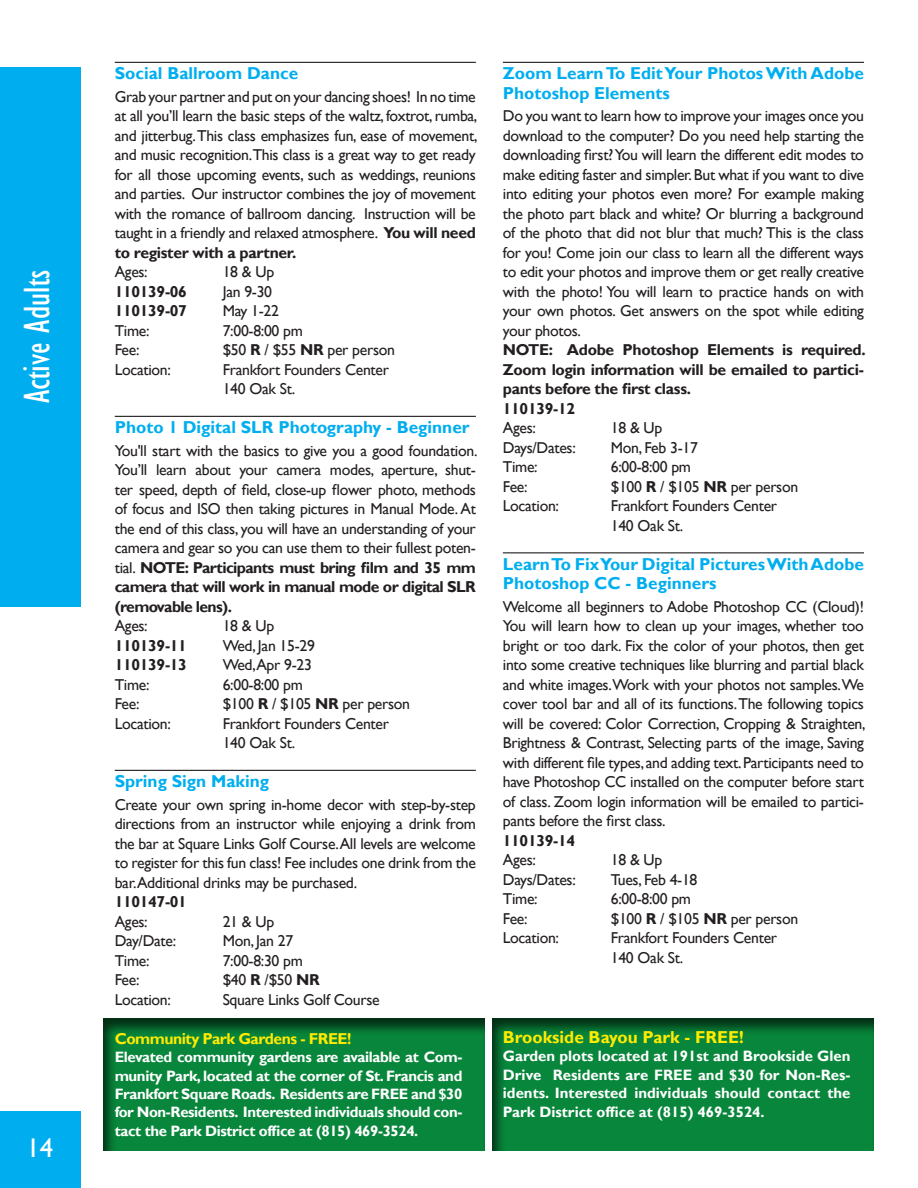
<style>
.page{position:relative;width:918px;height:1188px;background:#fff}
.page>*{position:absolute;margin:0;border:0;box-sizing:border-box;transform-origin:0 0}
.t1{font:condensed 37.5px "Gill Sans";letter-spacing:-.005em;color:#fff}
.t2{font:27px "Gill Sans";color:#fff}
.t3{font:700 17.25px/19.5px "Gill Sans";color:#00aeef}
.t4{font:700 17.25px "Gill Sans";color:#ffea01}
.t5{font:15.75px/19.5px "Gill Sans";letter-spacing:-.02em;color:#231f20;text-align:justify}
.t6{font:700 15.75px/19.5px "Gill Sans";letter-spacing:-.02em;color:#231f20}
.t7{font:700 15.75px "Gill Sans";letter-spacing:-.03em;color:#ffea01}
.t8{font:700 15px/18.3px "Gill Sans";letter-spacing:-.025em;color:#fff;text-align:justify}
.s1{font-weight:700}
</style>
<div class="page">
<div style="left:0;top:1111px;width:81px;height:77px;background:#00aeef"></div>
<div style="left:0;top:67px;width:81px;height:540px;background:#00aeef"></div>
<div style="left:102px;top:1016px;width:384px;height:137px;background:#231f20;opacity:.75"></div>
<div style="left:492px;top:1017px;width:384px;height:135px;background:#231f20;opacity:.75"></div>
<hr style="left:115px;top:62px;width:361px;height:1px;background:#231f20">
<hr style="left:115px;top:416px;width:361px;height:1px;background:#231f20">
<hr style="left:115px;top:770px;width:361px;height:1px;background:#231f20">
<hr style="left:503px;top:62px;width:361px;height:1px;background:#231f20">
<hr style="left:503px;top:552px;width:361px;height:1px;background:#231f20">
<h1 class="t1" style="left:15px;top:403px;width:135px;rotate:-90deg">Active Adults</h1>
<h2 class="t2" style="left:27px;top:1132px;width:28px">14</h2>
<p class="t3" style="left:115px;top:64px;width:185px">Social Ballroom Dance</p>
<p class="t5" style="left:115px;top:87px;width:364px">Grab your partner and put on your dancing shoes! In no time at all you’ll learn the basic steps of the waltz, foxtrot, rumba, and jitterbug. This class emphasizes fun, ease of movement, and music recognition.This class is a great way to get ready for all those upcoming events, such as weddings, reunions and parties. Our instructor combines the joy of movement with the romance of ballroom dancing. Instruction will be taught in a friendly and relaxed atmosphere. <span class="s1">You will need to register with a partner.</span></p>
<p class="t5" style="left:115px;top:263px;width:35px">Ages:</p>
<p class="t5" style="left:223px;top:263px;width:53px">18 &amp; Up</p>
<p class="t6" style="left:115px;top:282px;width:74px">110139-06</p>
<p class="t5" style="left:223px;top:282px;width:51px">Jan 9-30</p>
<p class="t6" style="left:115px;top:302px;width:74px">110139-07</p>
<p class="t5" style="left:223px;top:302px;width:58px">May 1-22</p>
<p class="t5" style="left:115px;top:321px;width:36px">Time:</p>
<p class="t5" style="left:223px;top:321px;width:82px">7:00-8:00 pm</p>
<p class="t5" style="left:115px;top:341px;width:26px">Fee:</p>
<p class="t5" style="left:223px;top:341px;width:174px">$50 <span class="s1">R</span> / $55 <span class="s1">NR</span> per person</p>
<p class="t5" style="left:115px;top:360px;width:58px">Location:</p>
<p class="t5" style="left:223px;top:360px;width:168px">Frankfort Founders Center<br>140 Oak St.</p>
<p class="t3" style="left:115px;top:418px;width:356px">Photo 1 Digital SLR Photography - Beginner</p>
<p class="t5" style="left:115px;top:441px;width:364px">You'll start with the basics to give you a good foundation.<br>You’ll learn about your camera modes, aperture, shut&shy;ter speed, depth of field, close-up flower photo, methods of focus and ISO then taking pictures in Manual Mode. At the end of this class, you will have an understanding of your camera and gear so you can use them to their fullest poten&shy;tial. <span class="s1">NOTE: Participants must bring film and 35 mm camera that will work in manual mode or digital SLR (removable lens).</span></p>
<p class="t5" style="left:115px;top:617px;width:35px">Ages:</p>
<p class="t5" style="left:223px;top:617px;width:53px">18 &amp; Up</p>
<p class="t6" style="left:115px;top:636px;width:74px">110139-11</p>
<p class="t5" style="left:223px;top:636px;width:94px">Wed, Jan 15-29</p>
<p class="t6" style="left:115px;top:656px;width:74px">110139-13</p>
<p class="t5" style="left:223px;top:656px;width:91px">Wed,Apr 9-23</p>
<p class="t5" style="left:115px;top:675px;width:36px">Time:</p>
<p class="t5" style="left:223px;top:675px;width:82px">6:00-8:00 pm</p>
<p class="t5" style="left:115px;top:695px;width:26px">Fee:</p>
<p class="t5" style="left:223px;top:695px;width:189px">$100 <span class="s1">R</span> / $105 <span class="s1">NR</span> per person</p>
<p class="t5" style="left:115px;top:714px;width:58px">Location:</p>
<p class="t5" style="left:223px;top:714px;width:168px">Frankfort Founders Center<br>140 Oak St.</p>
<p class="t3" style="left:115px;top:772px;width:156px">Spring Sign Making</p>
<p class="t5" style="left:115px;top:795px;width:363px">Create your own spring in-home decor with step-by-step directions from an instructor while enjoying a drink from the bar at Square Links Golf Course.All levels are welcome to register for this fun class! Fee includes one drink from the bar.Additional drinks may be purchased.</p>
<p class="t6" style="left:115px;top:893px;width:74px">110147-01</p>
<p class="t5" style="left:115px;top:912px;width:35px">Ages:</p>
<p class="t5" style="left:223px;top:912px;width:53px">21 &amp; Up</p>
<p class="t5" style="left:115px;top:932px;width:63px">Day/Date:</p>
<p class="t5" style="left:223px;top:932px;width:72px">Mon, Jan 27</p>
<p class="t5" style="left:115px;top:951px;width:36px">Time:</p>
<p class="t5" style="left:223px;top:951px;width:82px">7:00-8:30 pm</p>
<p class="t5" style="left:115px;top:971px;width:26px">Fee:</p>
<p class="t5" style="left:223px;top:971px;width:98px">$40 <span class="s1">R</span> /$50 <span class="s1">NR</span></p>
<p class="t5" style="left:115px;top:990px;width:58px">Location:</p>
<p class="t5" style="left:223px;top:990px;width:158px">Square Links Golf Course</p>
<p class="t7" style="left:115px;top:1029px;width:238px">Community Park Gardens - FREE!</p>
<p class="t8" style="left:115px;top:1048px;width:349px">Elevated community gardens are available at Com&shy;munity Park, located at the corner of St. Francis and Frankfort Square Roads. Residents are FREE and $30 for Non-Residents. Interested individuals should con&shy;tact the Park District office at (815) 469-3524.</p>
<p class="t3" style="left:503px;top:64px;width:363px">Zoom Learn To Edit Your Photos With Adobe<br>Photoshop Elements</p>
<p class="t5" style="left:503px;top:107px;width:363px">Do you want to learn how to improve your images once you download to the computer? Do you need help starting the downloading first? You will learn the different edit modes to make editing faster and simpler. But what if you want to dive into editing your photos even more? For example making the photo part black and white? Or blurring a background of the photo that did not blur that much? This is the class for you! Come join our class to learn all the different ways to edit your photos and improve them or get really creative with the photo! You will learn to practice hands on with your own photos. Get answers on the spot while editing your photos.</p>
<p class="t6" style="left:503px;top:341px;width:364px">NOTE: Adobe Photoshop Elements is required.<br>Zoom login information will be emailed to partici&shy;pants before the first class.<br>110139-12</p>
<p class="t5" style="left:503px;top:419px;width:35px">Ages:</p>
<p class="t5" style="left:611px;top:419px;width:53px">18 &amp; Up</p>
<p class="t5" style="left:503px;top:438px;width:74px">Days/Dates:</p>
<p class="t5" style="left:611px;top:438px;width:89px">Mon, Feb 3-17</p>
<p class="t5" style="left:503px;top:458px;width:36px">Time:</p>
<p class="t5" style="left:611px;top:458px;width:82px">6:00-8:00 pm</p>
<p class="t5" style="left:503px;top:477px;width:26px">Fee:</p>
<p class="t5" style="left:611px;top:477px;width:189px">$100 <span class="s1">R</span> / $105 <span class="s1">NR</span> per person</p>
<p class="t5" style="left:503px;top:497px;width:58px">Location:</p>
<p class="t5" style="left:611px;top:497px;width:168px">Frankfort Founders Center<br>140 Oak St.</p>
<p class="t3" style="left:503px;top:555px;width:363px">Learn To Fix Your Digital Pictures With Adobe<br>Photoshop CC - Beginners</p>
<p class="t5" style="left:503px;top:597px;width:364px">Welcome all beginners to Adobe Photoshop CC (Cloud)!<br>You will learn how to clean up your images, whether too bright or too dark. Fix the color of your photos, then get into some creative techniques like blurring and partial black and white images.Work with your photos not samples.We cover tool bar and all of its functions. The following topics will be covered: Color Correction, Cropping &amp; Straighten, Brightness &amp; Contrast, Selecting parts of the image, Saving with different file types, and adding text. Participants need to have Photoshop CC installed on the computer before start of class. Zoom login information will be emailed to partici&shy;pants before the first class.</p>
<p class="t6" style="left:503px;top:831px;width:74px">110139-14</p>
<p class="t5" style="left:503px;top:851px;width:35px">Ages:</p>
<p class="t5" style="left:611px;top:851px;width:53px">18 &amp; Up</p>
<p class="t5" style="left:503px;top:870px;width:74px">Days/Dates:</p>
<p class="t5" style="left:611px;top:870px;width:88px">Tues, Feb 4-18</p>
<p class="t5" style="left:503px;top:890px;width:36px">Time:</p>
<p class="t5" style="left:611px;top:890px;width:82px">6:00-8:00 pm</p>
<p class="t5" style="left:503px;top:909px;width:26px">Fee:</p>
<p class="t5" style="left:611px;top:909px;width:189px">$100 <span class="s1">R</span> / $105 <span class="s1">NR</span> per person</p>
<p class="t5" style="left:503px;top:929px;width:58px">Location:</p>
<p class="t5" style="left:611px;top:929px;width:168px">Frankfort Founders Center<br>140 Oak St.</p>
<p class="t4" style="left:503px;top:1027px;width:242px">Brookside Bayou Park - FREE!</p>
<p class="t8" style="left:503px;top:1047px;width:349px;line-height:18.8px">Garden plots located at 191st and Brookside Glen Drive Residents are FREE and $30 for Non-Res&shy;idents. Interested individuals should contact the Park District office at (815) 469-3524.</p>
</div>
